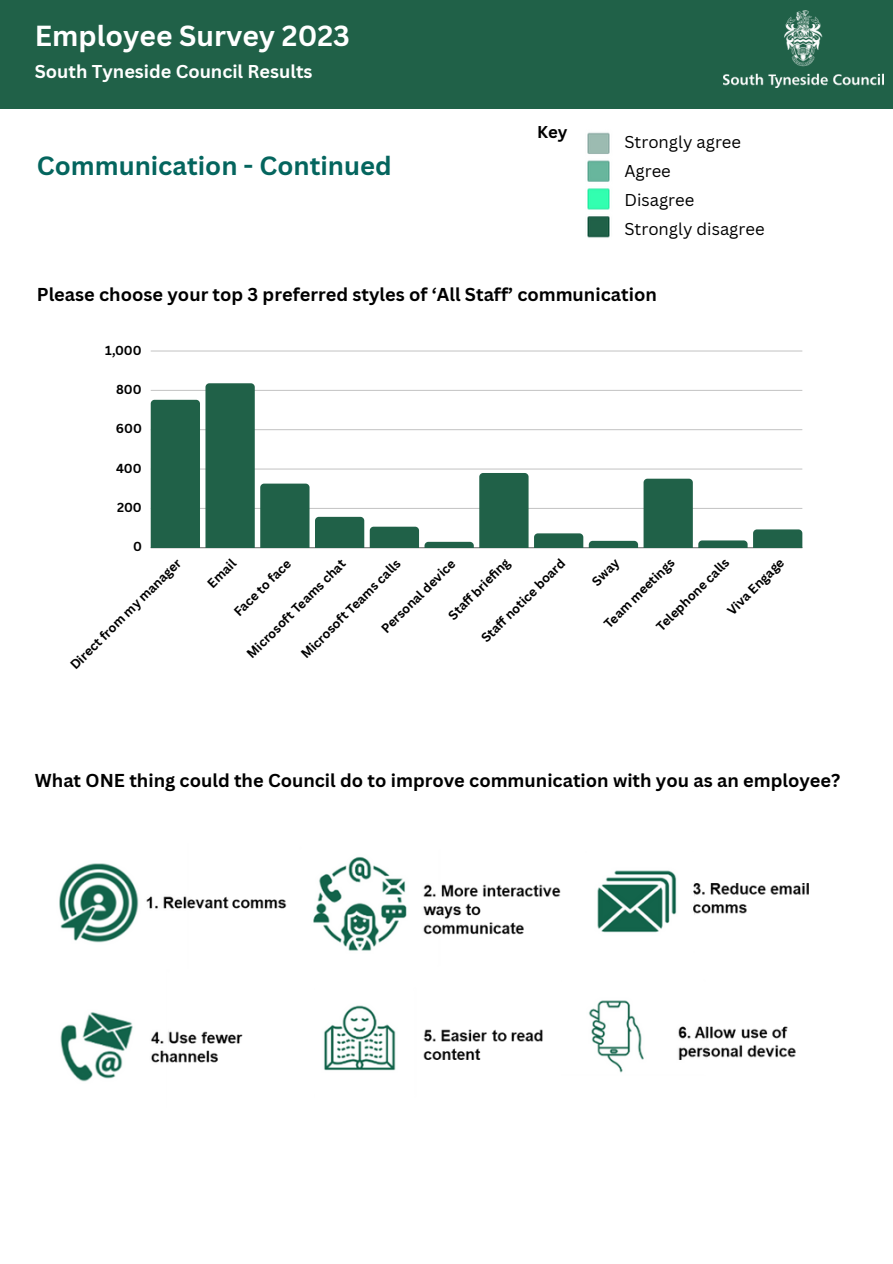
<style>
.page{position:relative;width:893px;height:1264px;background:#fff}
.page>*{position:absolute;margin:0;border:0;box-sizing:border-box;transform-origin:0 0}
.t1{font:700 28.2px "Canva Sans";color:#fff}
.t2{font:700 25.65px "Canva Sans";color:#04655e}
.t3{font:700 18.15px "Canva Sans";color:#000}
.t4{font:700 18.15px "Canva Sans";color:#fff}
.t5{font:16.65px "Canva Sans";color:#000}
.t6{font:700 16.65px "Canva Sans";color:#000}
.t7{font:700 12.75px "Canva Sans";color:#000}
</style>
<div class="page">
<div style="left:0;top:0;width:892px;height:109px;background:#206148"></div>
<img style="left:723px;top:10px;width:160px;height:78px">
<img style="left:587px;top:132px;width:23px;height:106px">
<hr style="left:151px;top:508px;width:651px;height:1px;background:#000">
<hr style="left:151px;top:469px;width:651px;height:1px;background:#000">
<hr style="left:151px;top:429px;width:651px;height:1px;background:#000">
<hr style="left:151px;top:390px;width:651px;height:1px;background:#000">
<hr style="left:151px;top:351px;width:651px;height:1px;background:#000">
<hr style="left:151px;top:547px;width:651px;height:1px;background:#000">
<svg style="left:151px;top:383px;width:158px;height:164px"></svg>
<svg style="left:315px;top:517px;width:49px;height:30px"></svg>
<svg style="left:370px;top:473px;width:158px;height:74px"></svg>
<svg style="left:534px;top:478px;width:158px;height:69px"></svg>
<svg style="left:698px;top:540px;width:49px;height:7px"></svg>
<svg style="left:753px;top:529px;width:49px;height:18px"></svg>
<img style="left:59px;top:857px;width:750px;height:225px">
<p class="t1" style="left:35px;top:16px;width:316px">Employee Survey 2023</p>
<p class="t4" style="left:35px;top:59px;width:279px">South Tyneside Council Results</p>
<p class="t2" style="left:37px;top:147px;width:356px">Communication - Continued</p>
<p class="t6" style="left:537px;top:120px;width:32px">Key</p>
<p class="t5" style="left:624px;top:130px;width:118px">Strongly agree</p>
<p class="t5" style="left:624px;top:159px;width:48px">Agree</p>
<p class="t5" style="left:624px;top:188px;width:71px">Disagree</p>
<p class="t5" style="left:624px;top:217px;width:142px">Strongly disagree</p>
<p class="t3" style="left:37px;top:282px;width:621px">Please choose your top 3 preferred styles of ‘All Staff’ communication</p>
<p class="t7" style="left:105px;top:341px;width:38px">1,000</p>
<p class="t7" style="left:116px;top:380px;width:27px">800</p>
<p class="t7" style="left:116px;top:419px;width:27px">600</p>
<p class="t7" style="left:116px;top:459px;width:27px">400</p>
<p class="t7" style="left:117px;top:498px;width:26px">200</p>
<p class="t7" style="left:133px;top:537px;width:10px">0</p>
<p class="t7" style="left:66px;top:660px;width:152px;rotate:-45deg">Direct from my manager</p>
<p class="t7" style="left:203px;top:579px;width:36px;rotate:-45deg">Email</p>
<p class="t7" style="left:477px;top:634px;width:114px;rotate:-45deg">Staff notice board</p>
<p class="t7" style="left:587px;top:577px;width:34px;rotate:-45deg">Sway</p>
<p class="t7" style="left:444px;top:611px;width:82px;rotate:-45deg">Staff briefi ng</p>
<p class="t7" style="left:723px;top:606px;width:76px;rotate:-45deg">Viva Engage</p>
<p class="t7" style="left:599px;top:619px;width:95px;rotate:-45deg">Team meetings</p>
<p class="t7" style="left:652px;top:622px;width:98px;rotate:-45deg">Telephone calls</p>
<p class="t7" style="left:242px;top:649px;width:135px;rotate:-45deg">Microsoft Teams chat</p>
<p class="t7" style="left:297px;top:649px;width:136px;rotate:-45deg">Microsoft Teams calls</p>
<p class="t7" style="left:377px;top:624px;width:100px;rotate:-45deg">Personal device</p>
<p class="t7" style="left:230px;top:607px;width:76px;rotate:-45deg">Face to face</p>
<p class="t3" style="left:35px;top:767px;width:807px">What ONE thing could the Council do to improve communication with you as an employee?</p>
</div>
